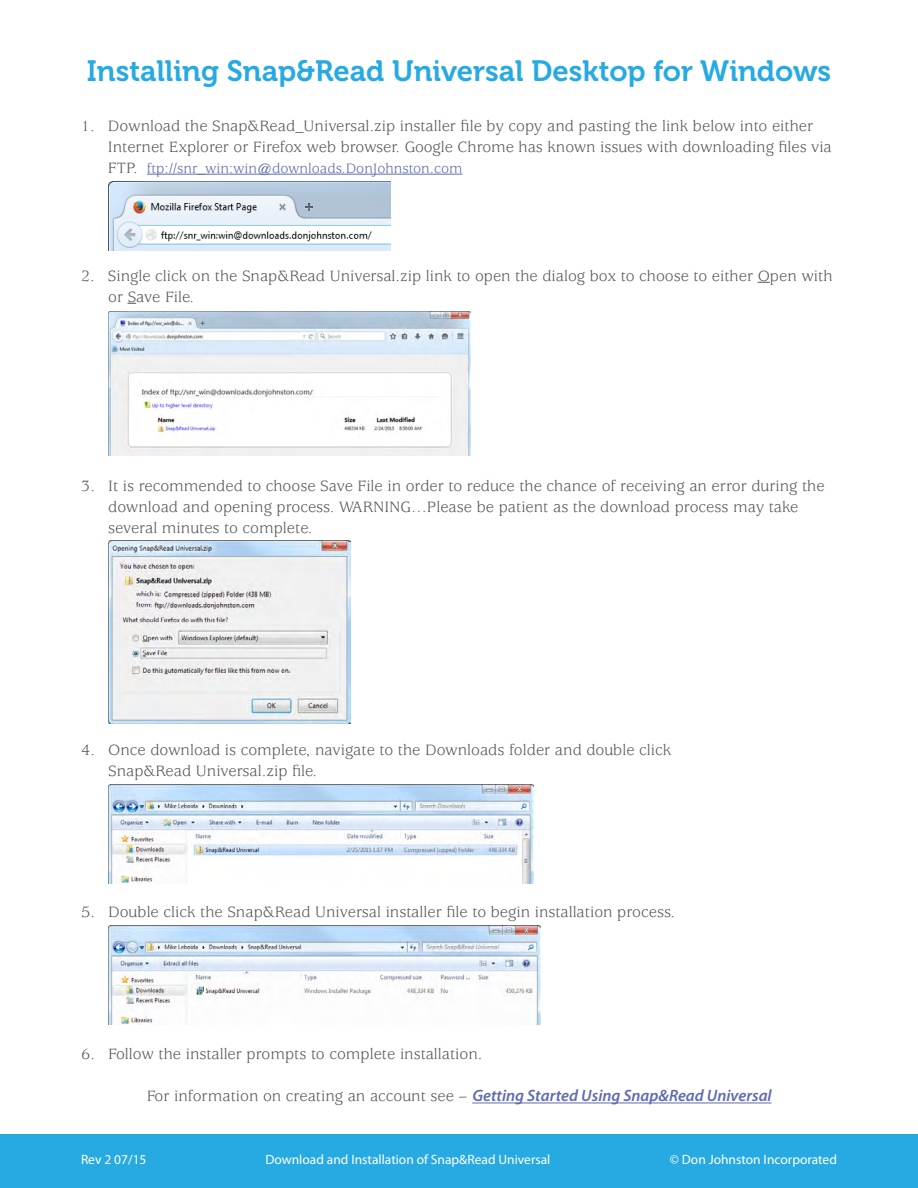
<style>
.page{position:relative;width:918px;height:1188px;background:#fff}
.page>*{position:absolute;margin:0;border:0;box-sizing:border-box;transform-origin:0 0}
.t1{font:29.25px "Museo 700";color:#27aae1}
.t2{font:16.5px/21px "Usherwood";color:#58595b}
.t3{font:15px "Usherwood";color:#5f6bb2}
.t4{font:13.5px "Myriad Pro";color:#fff}
.s1{font-size:16.5px;color:#58595b}
.s2{font-family:"Myriad Pro";font-weight:600;font-style:italic;color:#5f6bb2}
</style>
<div class="page">
<hr style="left:147px;top:174px;width:315px;height:1px;background:#5f6bb2">
<svg style="left:758px;top:282px;width:12px;height:1px"></svg>
<hr style="left:472px;top:1103px;width:300px;height:1px;background:#5f6bb2">
<div style="left:0;top:1134px;width:918px;height:54px;background:#27aae1"></div>
<img style="left:108px;top:181px;width:282px;height:69px">
<img style="left:108px;top:311px;width:363px;height:145px">
<img style="left:108px;top:540px;width:243px;height:184px">
<img style="left:108px;top:784px;width:426px;height:99px">
<img style="left:108px;top:925px;width:432px;height:99px">
<h1 class="t1" style="left:87px;top:55px;width:746px">Installing Snap&amp;Read Universal Desktop for Windows</h1>
<p class="t2" style="left:108px;top:116px;width:725px;text-indent:-27px">1. Download the Snap&amp;Read_Universal.zip installer file by copy and pasting the link below into either<br>Internet Explorer or Firefox web browser. Google Chrome has known issues with downloading files via</p>
<p class="t3" style="left:108px;top:160px;width:356px"><span class="s1">FTP.</span> ftp://snr_win:win@downloads.DonJohnston.com</p>
<p class="t2" style="left:108px;top:266px;width:726px;text-indent:-27px">2. Single click on the Snap&amp;Read Universal.zip link to open the dialog box to choose to either Open with or Save File.</p>
<p class="t2" style="left:108px;top:476px;width:718px;text-indent:-27px">3. It is recommended to choose Save File in order to reduce the chance of receiving an error during the download and opening process. WARNING…Please be patient as the download process may take several minutes to complete.</p>
<p class="t2" style="left:108px;top:740px;width:565px;text-indent:-27px">4. Once download is complete, navigate to the Downloads folder and double click<br>Snap&amp;Read Universal.zip file.</p>
<p class="t2" style="left:81px;top:902px;width:595px">5. Double click the Snap&amp;Read Universal installer file to begin installation process.</p>
<p class="t2" style="left:81px;top:1044px;width:403px">6. Follow the installer prompts to complete installation.</p>
<p class="t2" style="left:147px;top:1086px;width:627px">For information on creating an account see – <span class="s2">Getting Started Using Snap&amp;Read Universal</span></p>
<p class="t4" style="left:81px;top:1151px;width:67px">Rev 2 07/15</p>
<p class="t4" style="left:266px;top:1151px;width:286px">Download and Installation of Snap&amp;Read Universal</p>
<p class="t4" style="left:670px;top:1151px;width:169px">© Don Johnston Incorporated</p>
</div>
